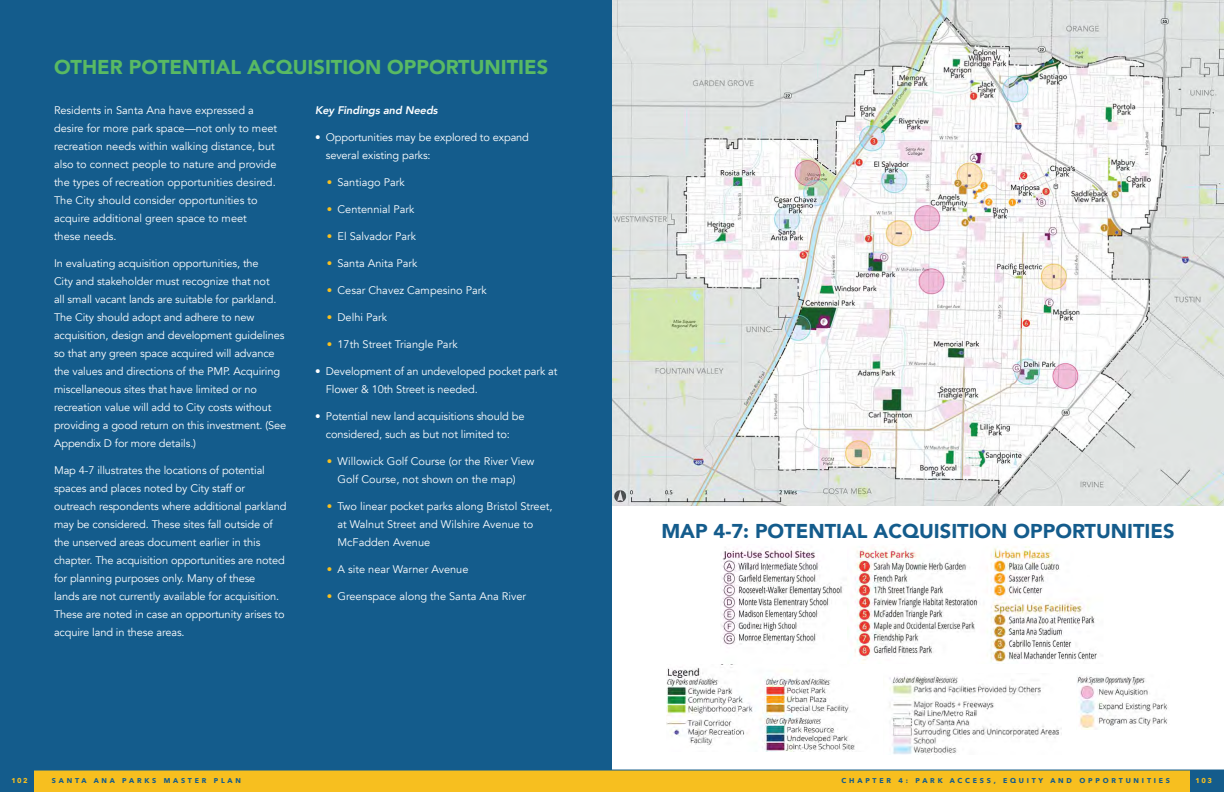
<style>
.page{position:relative;width:1224px;height:792px;background:#fff}
.page>*{position:absolute;margin:0;border:0;box-sizing:border-box;transform-origin:0 0}
.t1{font:900 20px "Avenir";color:#145c8c}
.t2{font:900 20px "Avenir";color:#59ba63}
.t3{font:11px/18px "Avenir";letter-spacing:-.01em;color:#fff}
.t4{font:italic 800 11px "Avenir";letter-spacing:-.01em;color:#fff}
.t5{font:700 7px "Avenir Next";letter-spacing:.4em;color:#145c8c}
.t6{font:700 7px "Avenir Next";letter-spacing:.2em;color:#f7bf1f}
.s1{font-weight:800}
.s2{font-weight:800;color:#f7bf1f}
</style>
<div class="page">
<img style="left:612px;top:0;width:612px;height:506px">
<img style="left:666px;top:664px;width:189px;height:88px">
<img style="left:889px;top:676px;width:172px;height:78px">
<img style="left:721px;top:546px;width:376px;height:118px">
<img style="left:1077px;top:676px;width:91px;height:54px">
<div style="left:0;top:0;width:612px;height:783px;background:#145c8c"></div>
<div style="left:0;top:770px;width:1224px;height:22px;background:#f7bf1f"></div>
<div style="left:0;top:770px;width:33px;height:22px;background:#145c8c"></div>
<div style="left:1191px;top:770px;width:33px;height:22px;background:#145c8c"></div>
<hr style="left:0;top:770px;width:1224px;height:1px;background:#145c8c">
<h1 class="t2" style="left:54px;top:50px;width:496px">OTHER POTENTIAL ACQUISITION OPPORTUNITIES</h1>
<p class="t4" style="left:315px;top:104px;width:124px">Key Findings and Needs</p>
<p class="t3" style="left:326px;top:129px;width:205px;text-indent:-11px"><span class="s1">•</span> Opportunities may be explored to expand several existing parks:</p>
<p class="t3" style="left:327px;top:174px;width:80px"><span class="s2">•</span> Santiago Park</p>
<p class="t3" style="left:327px;top:201px;width:89px"><span class="s2">•</span> Centennial Park</p>
<p class="t3" style="left:327px;top:228px;width:91px"><span class="s2">•</span> El Salvador Park</p>
<p class="t3" style="left:327px;top:255px;width:92px"><span class="s2">•</span> Santa Anita Park</p>
<p class="t3" style="left:327px;top:282px;width:162px"><span class="s2">•</span> Cesar Chavez Campesino Park</p>
<p class="t3" style="left:327px;top:309px;width:62px"><span class="s2">•</span> Delhi Park</p>
<p class="t3" style="left:327px;top:336px;width:132px"><span class="s2">•</span> 17th Street Triangle Park</p>
<p class="t3" style="left:326px;top:363px;width:233px;text-indent:-11px"><span class="s1">•</span> Development of an undeveloped pocket park at<br>Flower &amp; 10th Street is needed.</p>
<p class="t3" style="left:315px;top:408px;width:211px;text-align:center"><span class="s1">•</span> Potential new land acquisitions should be considered, such as but not limited to:</p>
<p class="t3" style="left:338px;top:453px;width:199px;text-indent:-11px"><span class="s2">•</span> Willowick Golf Course (or the River View<br>Golf Course, not shown on the map)</p>
<p class="t3" style="left:338px;top:498px;width:217px;text-indent:-11px"><span class="s2">•</span> Two linear pocket parks along Bristol Street, at Walnut Street and Wilshire Avenue to<br>McFadden Avenue</p>
<p class="t3" style="left:327px;top:561px;width:143px"><span class="s2">•</span> A site near Warner Avenue</p>
<p class="t3" style="left:327px;top:588px;width:201px"><span class="s2">•</span> Greenspace along the Santa Ana River</p>
<p class="t3" style="left:54px;top:102px;width:225px">Residents in Santa Ana have expressed a desire for more park space—not only to meet recreation needs within walking distance, but also to connect people to nature and provide the types of recreation opportunities desired.<br>The City should consider opportunities to acquire additional green space to meet<br>these needs.</p>
<p class="t3" style="left:54px;top:255px;width:234px">In evaluating acquisition opportunities, the<br>City and stakeholder must recognize that not<br>all small vacant lands are suitable for parkland.<br>The City should adopt and adhere to new acquisition, design and development guidelines so that any green space acquired will advance the values and directions of the PMP. Acquiring miscellaneous sites that have limited or no recreation value will add to City costs without providing a good return on this investment. (See Appendix D for more details.)</p>
<p class="t3" style="left:54px;top:462px;width:234px">Map 4-7 illustrates the locations of potential spaces and places noted by City staff or outreach respondents where additional parkland may be considered. These sites fall outside of the unserved areas document earlier in this chapter. The acquisition opportunities are noted for planning purposes only. Many of these<br>lands are not currently available for acquisition.<br>These are noted in case an opportunity arises to acquire land in these areas.</p>
<h1 class="t1" style="left:661px;top:514px;width:515px">MAP 4-7: POTENTIAL ACQUISITION OPPORTUNITIES</h1>
<p class="t6" style="left:11px;top:774px;width:18px">102</p>
<p class="t5" style="left:52px;top:774px;width:191px">SANTA ANA PARKS MASTER PLAN</p>
<p class="t5" style="left:842px;top:774px;width:330px">CHAPTER 4: PARK ACCESS, EQUITY AND OPPORTUNITIES</p>
<p class="t6" style="left:1196px;top:774px;width:18px">103</p>
</div>
